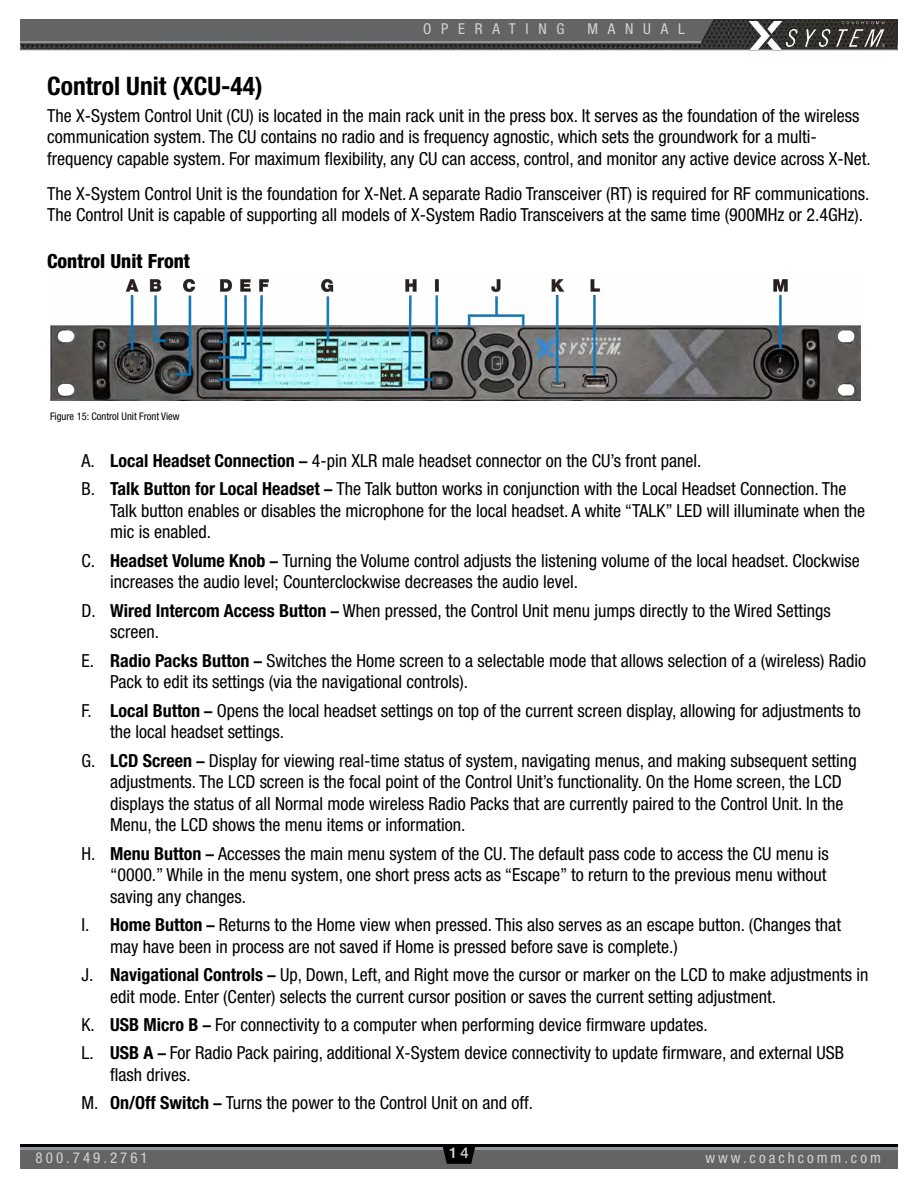
<style>
.page{position:relative;width:918px;height:1188px;background:#fff}
.page>*{position:absolute;margin:0;border:0;box-sizing:border-box;transform-origin:0 0}
.t1{font:700 condensed 25.5px "Helvetica Neue LT Std";color:#000}
.t2{font:800 condensed 19.5px "Helvetica Neue LT Std";color:#000}
.t3{font:condensed 18px/21.6px "Helvetica Neue LT Std";color:#000}
.t4{font:condensed 15px "Helvetica Neue LT Std";letter-spacing:.2em;color:#d1d3d4}
.t5{font:condensed 15px "Helvetica Neue LT Std";letter-spacing:.65em;color:#d1d3d4}
.t6{font:500 15px "Helvetica Neue LT Std";color:#d1d3d4}
.t7{font:condensed 10.5px "Helvetica Neue LT Std";color:#000}
.s1{font-weight:700}
.s2{font-weight:700;font-size:16.5px}
</style>
<div class="page">
<div style="left:20px;top:1147px;width:878px;height:22px;background:#636466"></div>
<hr style="left:20px;top:1146px;width:878px;height:4px;background:#939598">
<svg style="left:19px;top:19px;width:879px;height:32px;background:#5f5f61"></svg>
<hr style="left:20px;top:1144px;width:878px;height:3px;background:#000">
<svg style="left:443px;top:1147px;width:32px;height:17px"></svg>
<img style="left:748px;top:19px;width:138px;height:32px">
<img style="left:50px;top:278px;width:810px;height:123px">
<p class="t5" style="left:423px;top:20px;width:143px">OPERATING</p>
<p class="t4" style="left:588px;top:20px;width:99px">MANUAL</p>
<h1 class="t1" style="left:47px;top:71px;width:217px">Control Unit (XCU-44)</h1>
<p class="t3" style="left:47px;top:104px;width:825px">The X-System Control Unit (CU) is located in the main rack unit in the press box. It serves as the foundation of the wireless communication system. The CU contains no radio and is frequency agnostic, which sets the groundwork for a multi&shy;frequency capable system. For maximum flexibility, any CU can access, control, and monitor any active device across X-Net.</p>
<p class="t3" style="left:47px;top:183px;width:824px">The X-System Control Unit is the foundation for X-Net. A separate Radio Transceiver (RT) is required for RF communications.<br>The Control Unit is capable of supporting all models of X-System Radio Transceivers at the same time (900MHz or 2.4GHz).</p>
<p class="t2" style="left:47px;top:249px;width:144px">Control Unit Front</p>
<p class="t7" style="left:50px;top:410px;width:131px">Figure 15: Control Unit Front View</p>
<p class="t3" style="left:82px;top:446px;width:766px;line-height:28.3px">A. <span class="s1">Local Headset Connection</span> <span class="s2">–</span> 4-pin XLR male headset connector on the CU’s front panel.<br>B. <span class="s1">Talk Button for Local Headset</span> <span class="s2">–</span> The Talk button works in conjunction with the Local Headset Connection. The</p>
<p class="t3" style="left:110px;top:500px;width:757px">Talk button enables or disables the microphone for the local headset. A white “TALK” LED will illuminate when the mic is enabled.</p>
<p class="t3" style="left:110px;top:549px;width:751px;text-indent:-28px">C. <span class="s1">Headset Volume Knob</span> <span class="s2">–</span> Turning the Volume control adjusts the listening volume of the local headset. Clockwise increases the audio level; Counterclockwise decreases the audio level.</p>
<p class="t3" style="left:110px;top:599px;width:722px;text-indent:-28px">D. <span class="s1">Wired Intercom Access Button</span> <span class="s2">–</span> When pressed, the Control Unit menu jumps directly to the Wired Settings screen.</p>
<p class="t3" style="left:110px;top:649px;width:757px;text-indent:-28px">E. <span class="s1">Radio Packs Button</span> <span class="s2">–</span> Switches the Home screen to a selectable mode that allows selection of a (wireless) Radio<br>Pack to edit its settings (via the navigational controls).</p>
<p class="t3" style="left:110px;top:699px;width:752px;text-indent:-28px">F. <span class="s1">Local Button</span> <span class="s2">–</span> Opens the local headset settings on top of the current screen display, allowing for adjustments to the local headset settings.</p>
<p class="t3" style="left:110px;top:749px;width:748px;text-indent:-28px">G. <span class="s1">LCD Screen</span> <span class="s2">–</span> Display for viewing real-time status of system, navigating menus, and making subsequent setting adjustments. The LCD screen is the focal point of the Control Unit’s functionality. On the Home screen, the LCD displays the status of all Normal mode wireless Radio Packs that are currently paired to the Control Unit. In the Menu, the LCD shows the menu items or information.</p>
<p class="t3" style="left:110px;top:842px;width:720px;text-indent:-28px">H. <span class="s1">Menu Button</span> <span class="s2">–</span> Accesses the main menu system of the CU. The default pass code to access the CU menu is “0000.” While in the menu system, one short press acts as “Escape” to return to the previous menu without saving any changes.</p>
<p class="t3" style="left:110px;top:914px;width:732px;text-indent:-28px">I. <span class="s1">Home Button</span> <span class="s2">–</span> Returns to the Home view when pressed. This also serves as an escape button. (Changes that may have been in process are not saved if Home is pressed before save is complete.)</p>
<p class="t3" style="left:110px;top:964px;width:760px;text-indent:-28px">J. <span class="s1">Navigational Controls</span> <span class="s2">–</span> Up, Down, Left, and Right move the cursor or marker on the LCD to make adjustments in edit mode. Enter (Center) selects the current cursor position or saves the current setting adjustment.</p>
<p class="t3" style="left:82px;top:1010px;width:764px;line-height:28.3px">K. <span class="s1">USB Micro B</span> <span class="s2">–</span> For connectivity to a computer when performing device firmware updates.<br>L. <span class="s1">USB A</span> <span class="s2">–</span> For Radio Pack pairing, additional X-System device connectivity to update firmware, and external USB</p>
<p class="t3" style="left:82px;top:1060px;width:453px;line-height:28.3px;text-indent:28px">flash drives.<br>M. <span class="s1">On/Off Switch</span> <span class="s2">–</span> Turns the power to the Control Unit on and off.</p>
<p class="t4" style="left:36px;top:1149px;width:114px">800.749.2761</p>
<p class="t6" style="left:449px;top:1144px;width:21px">14</p>
<p class="t4" style="left:705px;top:1149px;width:177px">www.coachcomm.com</p>
</div>
